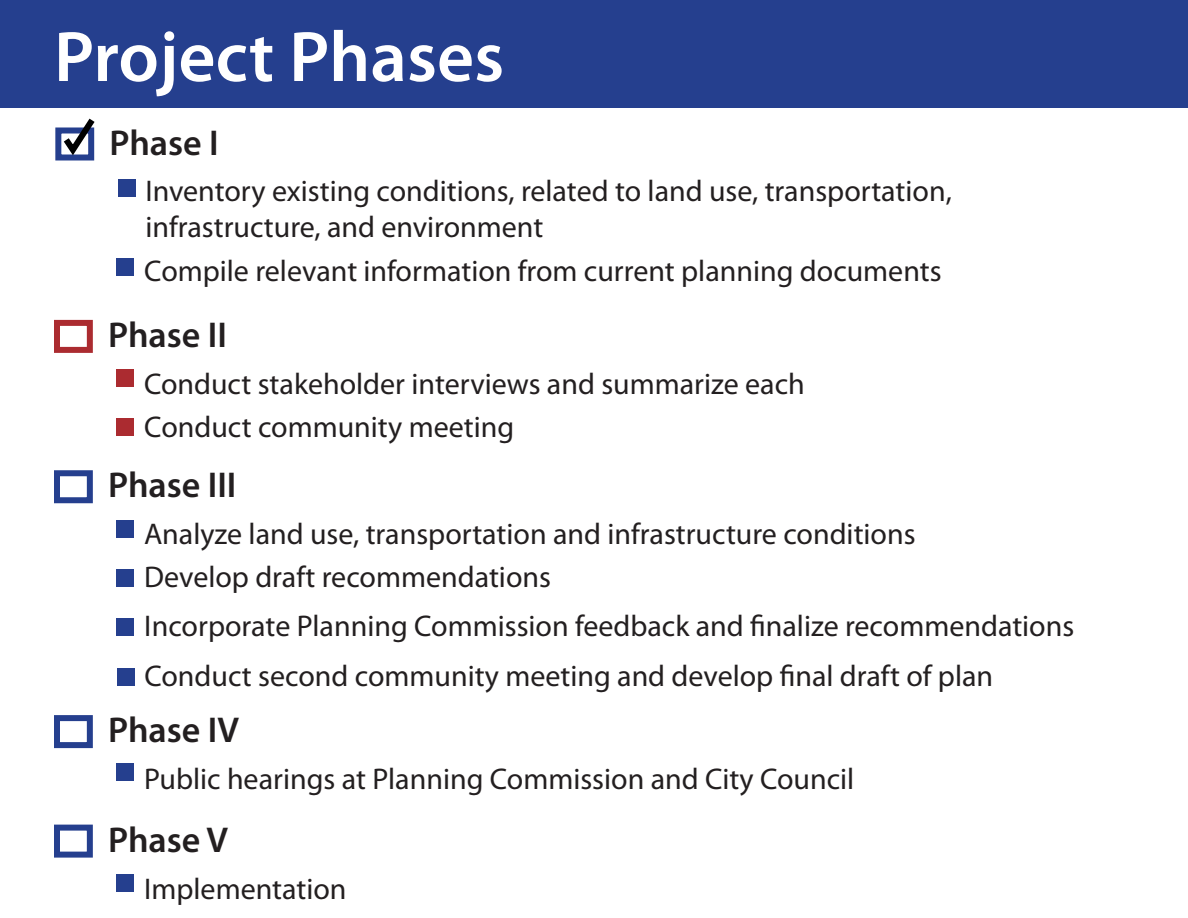
<style>
.page{position:relative;width:1188px;height:918px;background:#fff}
.page>*{position:absolute;margin:0;border:0;box-sizing:border-box;transform-origin:0 0}
.t1{font:600 72px "Myriad Pro";color:#fff}
.t2{font:600 36px "Myriad Pro";color:#231f20}
.t3{font:30px/36px "Myriad Pro";color:#231f20}
</style>
<div class="page">
<div style="left:55px;top:128px;width:39px;height:32px;border:6px solid #253f8e"></div>
<div style="left:54px;top:320px;width:39px;height:33px;border:6px solid #ab2b30"></div>
<div style="left:54px;top:470px;width:39px;height:33px;border:6px solid #253f8e"></div>
<div style="left:0;top:0;width:1188px;height:108px;background:#253f8e"></div>
<div style="left:54px;top:715px;width:39px;height:33px;border:6px solid #253f8e"></div>
<div style="left:54px;top:825px;width:39px;height:33px;border:6px solid #253f8e"></div>
<div style="left:118px;top:179px;width:17px;height:17px;background:#253f8e"></div>
<div style="left:117px;top:370px;width:17px;height:17px;background:#ab2b30"></div>
<div style="left:117px;top:520px;width:17px;height:17px;background:#253f8e"></div>
<div style="left:117px;top:764px;width:17px;height:17px;background:#253f8e"></div>
<div style="left:117px;top:874px;width:17px;height:18px;background:#253f8e"></div>
<div style="left:117px;top:259px;width:17px;height:17px;background:#253f8e"></div>
<div style="left:117px;top:418px;width:17px;height:18px;background:#ab2b30"></div>
<div style="left:117px;top:569px;width:17px;height:17px;background:#253f8e"></div>
<div style="left:117px;top:618px;width:17px;height:18px;background:#253f8e"></div>
<div style="left:117px;top:668px;width:17px;height:17px;background:#253f8e"></div>
<svg style="left:58px;top:118px;width:37px;height:43px"></svg>
<p class="t1" style="left:54px;top:11px;width:452px">Project Phases</p>
<p class="t2" style="left:109px;top:120px;width:111px">Phase I</p>
<p class="t3" style="left:145px;top:173px;width:808px">Inventory existing conditions, related to land use, transportation, infrastructure, and environment</p>
<p class="t3" style="left:144px;top:253px;width:799px">Compile relevant information from current planning documents</p>
<p class="t2" style="left:108px;top:312px;width:120px">Phase II</p>
<p class="t3" style="left:144px;top:365px;width:662px">Conduct stakeholder interviews and summarize each</p>
<p class="t3" style="left:144px;top:408px;width:371px">Conduct community meeting</p>
<p class="t2" style="left:108px;top:462px;width:130px">Phase III</p>
<p class="t3" style="left:144px;top:516px;width:773px">Analyze land use, transportation and infrastructure conditions</p>
<p class="t3" style="left:144px;top:559px;width:408px">Develop draft recommendations</p>
<p class="t3" style="left:144px;top:608px;width:932px">Incorporate Planning Commission feedback and finalize recommendations</p>
<p class="t3" style="left:144px;top:657px;width:850px">Conduct second community meeting and develop final draft of plan</p>
<p class="t2" style="left:108px;top:707px;width:133px">Phase IV</p>
<p class="t3" style="left:144px;top:760px;width:712px">Public hearings at Planning Commission and City Council</p>
<p class="t2" style="left:108px;top:817px;width:122px">Phase V</p>
<p class="t3" style="left:144px;top:870px;width:204px">Implementation</p>
</div>
